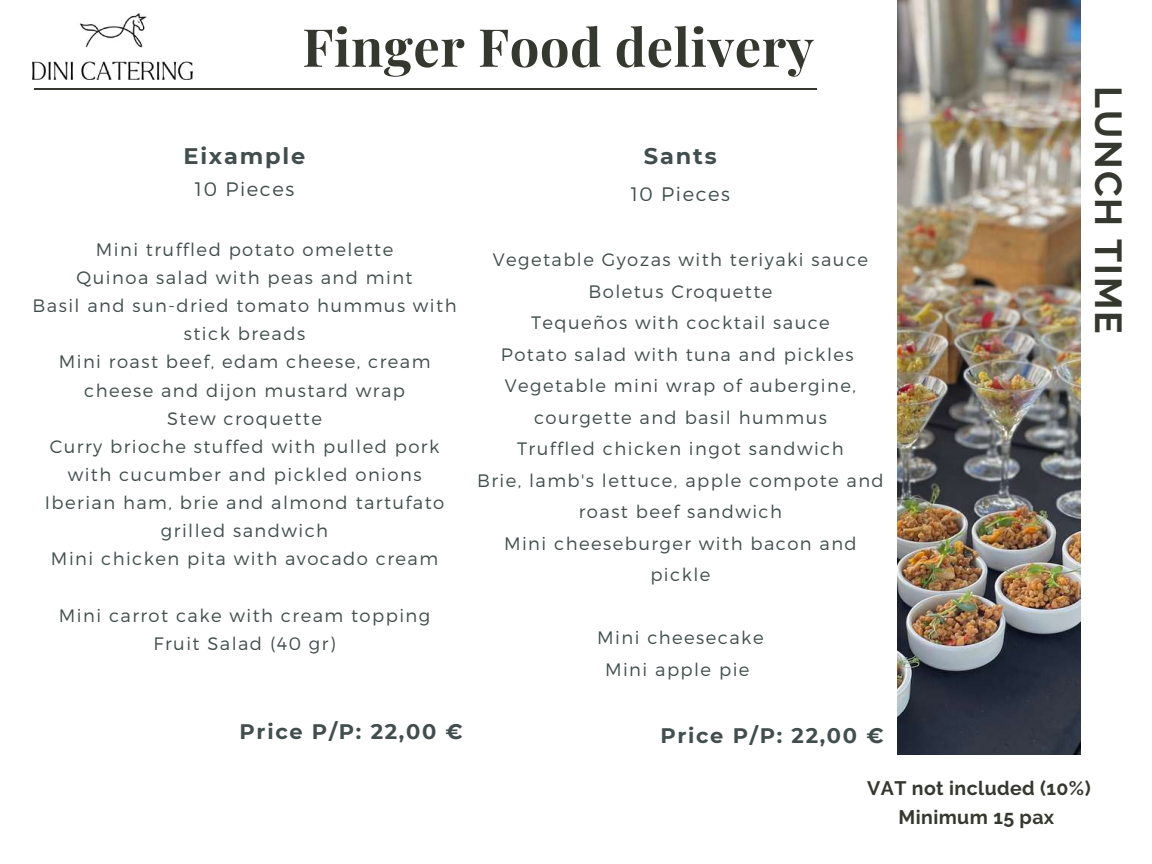
<style>
.page{position:relative;width:1152px;height:864px;background:#fff}
.page>*{position:absolute;margin:0;border:0;box-sizing:border-box;transform-origin:0 0}
.t1{font:700 52.5px "Playfair Display";letter-spacing:.01em;color:#35382f}
.t2{font:700 37.5px "Raleway";letter-spacing:.05em;color:#35382f}
.t3{font:700 22.5px "Montserrat";letter-spacing:.08em;color:#414e4d}
.t4{font:700 21px "Montserrat";letter-spacing:.08em;color:#414e4d}
.t5{font:700 19.5px/29.2px "Raleway";letter-spacing:.02em;color:#35382f;text-align:center}
.t6{font:300 19.5px "Montserrat";letter-spacing:.08em;color:#414e4d}
.t7{font:300 18px/28.2px "Montserrat";letter-spacing:.08em;color:#414e4d;text-align:center}
</style>
<div class="page">
<img style="left:897px;top:0;width:183px;height:755px">
<hr style="left:34px;top:89px;width:783px;height:1px;background:#35382f">
<img style="left:32px;top:14px;width:161px;height:66px">
<h1 class="t1" style="left:302px;top:10px;width:513px">Finger Food delivery</h1>
<p class="t3" style="left:184px;top:142px;width:123px">Eixample</p>
<p class="t6" style="left:195px;top:177px;width:101px">10 Pieces</p>
<p class="t7" style="left:33px;top:235px;width:425px">Mini truffled potato omelette<br>Quinoa salad with peas and mint<br>Basil and sun-dried tomato hummus with stick breads<br>Mini roast beef, edam cheese, cream cheese and dijon mustard wrap<br>Stew croquette<br>Curry brioche stuffed with pulled pork with cucumber and pickled onions<br>Iberian ham, brie and almond tartufato grilled sandwich<br>Mini chicken pita with avocado cream</p>
<p class="t7" style="left:59px;top:600px;width:373px">Mini carrot cake with cream topping<br>Fruit Salad (40 gr)</p>
<p class="t4" style="left:240px;top:718px;width:225px">Price P/P: 22,00 €</p>
<p class="t3" style="left:644px;top:142px;width:74px">Sants</p>
<p class="t6" style="left:631px;top:181px;width:101px">10 Pieces</p>
<p class="t7" style="left:477px;top:243px;width:408px;line-height:31.5px">Vegetable Gyozas with teriyaki sauce<br>Boletus Croquette<br>Tequeños with cocktail sauce<br>Potato salad with tuna and pickles<br>Vegetable mini wrap of aubergine, courgette and basil hummus<br>Truffled chicken ingot sandwich<br>Brie, lamb's lettuce, apple compote and roast beef sandwich<br>Mini cheeseburger with bacon and pickle</p>
<p class="t7" style="left:597px;top:621px;width:168px;line-height:31.5px">Mini cheesecake<br>Mini apple pie</p>
<p class="t4" style="left:660px;top:723px;width:225px">Price P/P: 22,00 €</p>
<h2 class="t2" style="left:1130px;top:86px;width:249px;rotate:90deg">LUNCH TIME</h2>
<p class="t5" style="left:867px;top:773px;width:225px">VAT not included (10%)<br>Minimum 15 pax</p>
</div>
